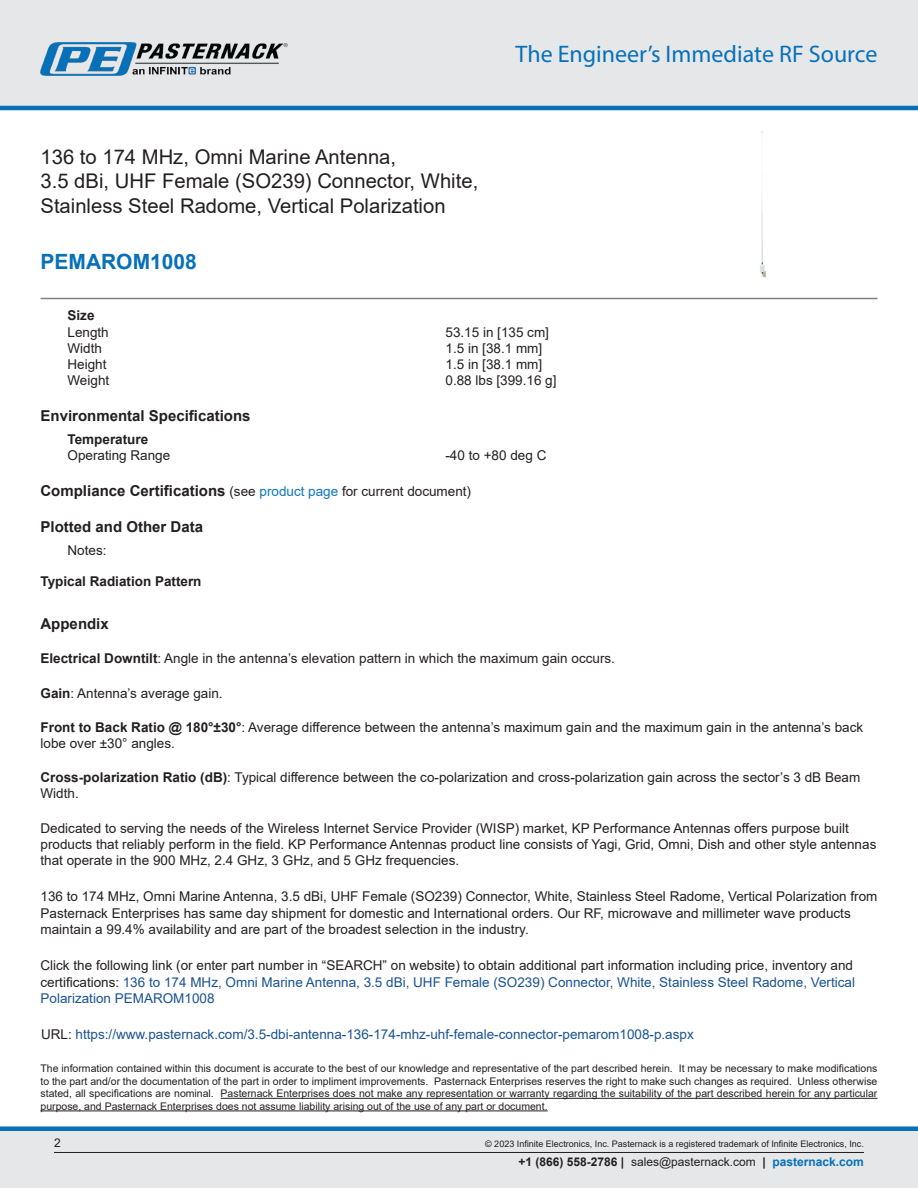
<style>
.page{position:relative;width:918px;height:1188px;background:#fff}
.page>*{position:absolute;margin:0;border:0;box-sizing:border-box;transform-origin:0 0}
.t1{font:24px "Myriad Pro";color:#0671b9}
.Branded_Part_No{font:700 21px "Arial";color:#0671b9}
.Web_Description_Para{font:20.25px/24.3px "Arial";color:#231f20}
.Head1_for_Compliance{font:700 15px "Arial";color:#231f20}
.Head1{font:700 15px "Arial";color:#231f20}
.Marketing_and_URL{font:700 15px "Arial";color:#231f20}
.Marketing_and_URL-2{font:13.5px/16.2px "Arial";color:#231f20}
.Web_Description_Para-2{font:13.5px/16.2px "Arial";color:#231f20}
.Specs_Para{font:13.5px "Arial";color:#231f20}
.Web_Description_Para-3{font:13.5px "Arial";color:#1a5392}
.Head2{font:700 13.5px "Arial";color:#231f20}
.Head2_after_Head1{font:700 13.5px "Arial";color:#231f20}
.Specs_Notes_Para{font:13.5px "Arial";color:#231f20}
.Head3{font:700 13.5px "Arial";color:#231f20}
.t2{font:12px "Arial";color:#231f20}
.t3{font:10.5px/12.6px "Arial";color:#231f20;text-align:justify}
.Copyright_disclaimer{font:9px "Arial";color:#231f20}
.s1{font-weight:400;font-size:13.5px}
.s2{font-weight:400;font-size:13.5px;color:#0c77be}
.s3{font-weight:700}
.s4{color:#1a5392}
.s5{color:#231f20}
.s6{font-weight:700;color:#0671b9}
</style>
<div class="page">
<div style="left:0;top:0;width:918px;height:108px;background:#e6e7e9"></div>
<hr style="left:0;top:106px;width:918px;height:4px;background:#0671b9">
<img style="left:40px;top:42px;width:248px;height:34px">
<div style="left:0;top:1131px;width:918px;height:57px;background:#e6e7e9"></div>
<div style="left:0;top:1126px;width:918px;height:5px;background:#0671b9"></div>
<hr style="left:54px;top:1152px;width:810px;height:1px;background:#231f20">
<hr style="left:40px;top:298px;width:838px;height:1px;background:#808285">
<img style="left:760px;top:131px;width:6px;height:147px">
<hr style="left:221px;top:1098px;width:657px;height:1px;background:#231f20">
<hr style="left:40px;top:1111px;width:508px;height:1px;background:#231f20">
<h1 class="Web_Description_Para" style="left:40px;top:145px;width:439px">136 to 174 MHz, Omni Marine Antenna,<br>3.5 dBi, UHF Female (SO239) Connector, White,<br>Stainless Steel Radome, Vertical Polarization</h1>
<p class="Branded_Part_No" style="left:40px;top:247px;width:158px">PEMAROM1008</p>
<h1 class="t1" style="left:516px;top:39px;width:363px">The Engineer’s Immediate RF Source</h1>
<p class="Head3" style="left:68px;top:306px;width:29px">Size</p>
<p class="Specs_Para" style="left:68px;top:322px;width:43px">Length</p>
<p class="Specs_Para" style="left:446px;top:322px;width:105px">53.15 in [135 cm]</p>
<p class="Specs_Para" style="left:68px;top:339px;width:36px">Width</p>
<p class="Specs_Para" style="left:446px;top:339px;width:98px">1.5 in [38.1 mm]</p>
<p class="Specs_Para" style="left:68px;top:355px;width:41px">Height</p>
<p class="Specs_Para" style="left:446px;top:355px;width:98px">1.5 in [38.1 mm]</p>
<p class="Specs_Para" style="left:68px;top:371px;width:43px">Weight</p>
<p class="Specs_Para" style="left:446px;top:371px;width:113px">0.88 lbs [399.16 g]</p>
<p class="Head1" style="left:40px;top:405px;width:212px">Environmental Specifications</p>
<p class="Head2_after_Head1" style="left:68px;top:430px;width:82px">Temperature</p>
<p class="Specs_Para" style="left:68px;top:446px;width:104px">Operating Range</p>
<p class="Specs_Para" style="left:446px;top:446px;width:102px">-40 to +80 deg C</p>
<p class="Head1_for_Compliance" style="left:40px;top:480px;width:432px">Compliance Certifications <span class="s1">(see</span> <span class="s2">product page</span> <span class="s1">for current document)</span></p>
<p class="Head1_for_Compliance" style="left:40px;top:516px;width:164px">Plotted and Other Data</p>
<p class="Specs_Notes_Para" style="left:68px;top:541px;width:41px">Notes:</p>
<p class="Head2" style="left:40px;top:572px;width:163px">Typical Radiation Pattern</p>
<p class="Marketing_and_URL" style="left:40px;top:613px;width:70px">Appendix</p>
<p class="Marketing_and_URL-2" style="left:40px;top:650px;width:576px"><span class="s3">Electrical Downtilt</span>: Angle in the antenna’s elevation pattern in which the maximum gain occurs.</p>
<p class="Marketing_and_URL-2" style="left:40px;top:685px;width:184px"><span class="s3">Gain</span>: Antenna’s average gain.</p>
<p class="Marketing_and_URL-2" style="left:40px;top:719px;width:824px"><span class="s3">Front to Back Ratio @ 180°±30°</span>: Average difference between the antenna’s maximum gain and the maximum gain in the antenna’s back lobe over ±30° angles.</p>
<p class="Marketing_and_URL-2" style="left:40px;top:769px;width:821px"><span class="s3">Cross-polarization Ratio (dB)</span>: Typical difference between the co-polarization and cross-polarization gain across the sector’s 3 dB Beam<br>Width.</p>
<p class="Marketing_and_URL-2" style="left:40px;top:820px;width:837px">Dedicated to serving the needs of the Wireless Internet Service Provider (WISP) market, KP Performance Antennas offers purpose built products that reliably perform in the field. KP Performance Antennas product line consists of Yagi, Grid, Omni, Dish and other style antennas that operate in the 900 MHz, 2.4 GHz, 3 GHz, and 5 GHz frequencies.</p>
<h1 class="Web_Description_Para-2" style="left:40px;top:889px;width:838px">136 to 174 MHz, Omni Marine Antenna, 3.5 dBi, UHF Female (SO239) Connector, White, Stainless Steel Radome, Vertical Polarization from<br>Pasternack Enterprises has same day shipment for domestic and International orders. Our RF, microwave and millimeter wave products maintain a 99.4% availability and are part of the broadest selection in the industry.</h1>
<h1 class="Web_Description_Para-2" style="left:40px;top:957px;width:816px">Click the following link (or enter part number in “SEARCH” on website) to obtain additional part information including price, inventory and certifications: <span class="s4">136 to 174 MHz, Omni Marine Antenna, 3.5 dBi, UHF Female (SO239) Connector, White, Stainless Steel Radome, Vertical<br>Polarization PEMAROM1008</span></h1>
<h1 class="Web_Description_Para-3" style="left:41px;top:1025px;width:654px"><span class="s5">URL:</span> https://www.pasternack.com/3.5-dbi-antenna-136-174-mhz-uhf-female-connector-pemarom1008-p.aspx</h1>
<p class="t3" style="left:40px;top:1062px;width:838px">The information contained within this document is accurate to the best of our knowledge and representative of the part described herein. It may be necessary to make modifications to the part and/or the documentation of the part in order to impliment improvements. Pasternack Enterprises reserves the right to make such changes as required. Unless otherwise stated, all specifications are nominal. Pasternack Enterprises does not make any representation or warranty regarding the suitability of the part described herein for any particular purpose, and Pasternack Enterprises does not assume liability arising out of the use of any part or document.</p>
<p class="t2" style="left:54px;top:1135px;width:8px">2</p>
<p class="Copyright_disclaimer" style="left:485px;top:1138px;width:380px">© 2023 Infinite Electronics, Inc. Pasternack is a registered trademark of Infinite Electronics, Inc.</p>
<p class="t2" style="left:519px;top:1153px;width:347px"><span class="s3">+1 (866) 558-2786 |</span> sales@pasternack.com <span class="s3">|</span> <span class="s6">pasternack.com</span></p>
</div>
